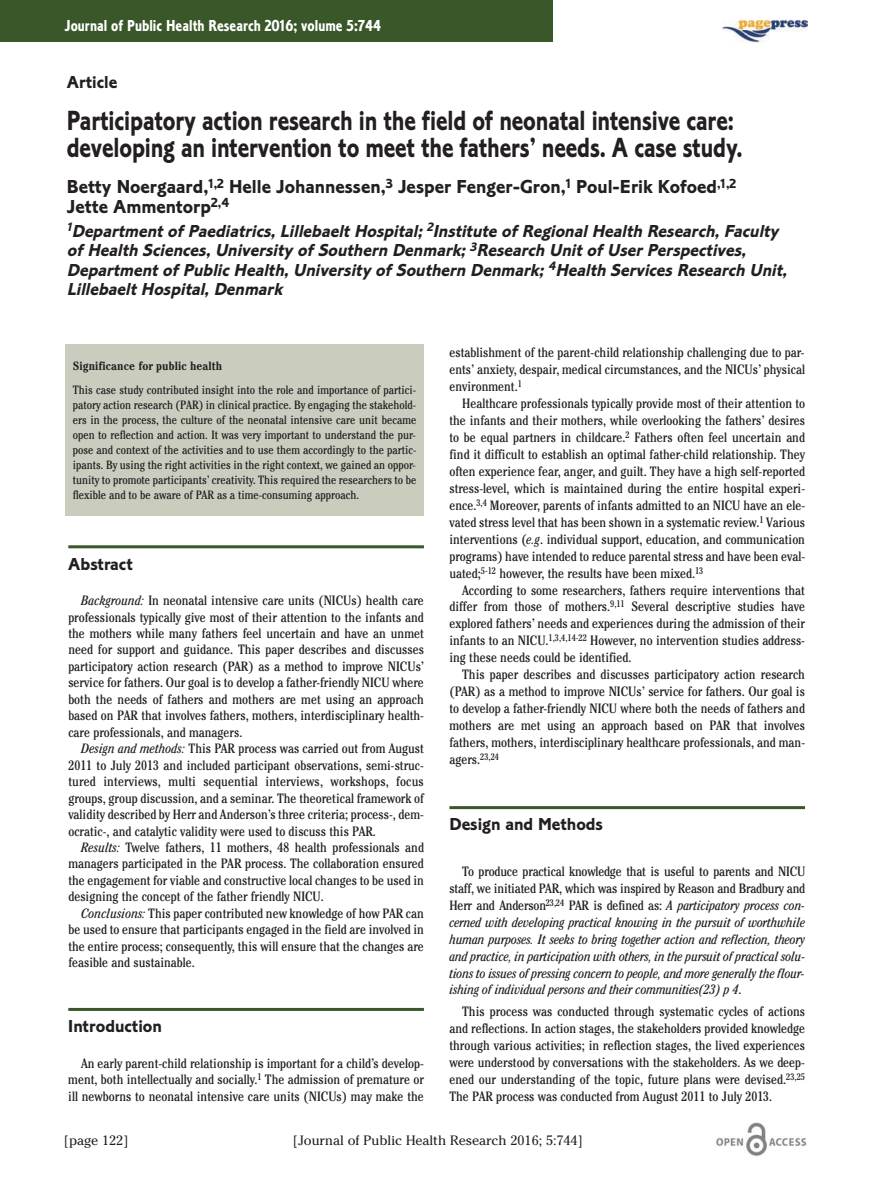
<style>
.page{position:relative;width:893px;height:1191px;background:#fff}
.page>*{position:absolute;margin:0;border:0;box-sizing:border-box;transform-origin:0 0}
.t1{font:28.8px/27px "Corinthian Bold Plain";letter-spacing:-.005em;color:#231f20;scale:.83 1}
.t2{font:19.5px/19.5px "Corinthian Bold Plain";color:#231f20}
.t3{font:italic 18px/19.5px "Corinthian Bold Plain";letter-spacing:-.01em;color:#231f20}
.t4{font:18px "Corinthian Bold Plain";color:#231f20}
.t5{font:16.5px "Corinthian Bold Condensed Plain";color:#fff}
.t6{font:condensed 13.5px/17px "Cheltenham";color:#231f20;text-align:justify}
.t7{font:italic condensed 13.5px/17px "Cheltenham";letter-spacing:-.015em;color:#231f20;text-align:justify}
.t8{font:13.5px "Cheltenham";color:#231f20}
.t9{font:condensed 12px/15px "Cheltenham";color:#231f20;text-align:justify}
.t10{font:700 condensed 12px "Cheltenham";color:#231f20}
.s1{font-style:italic}
.s2{font-style:normal}
</style>
<div class="page">
<div style="left:0;top:0;width:552px;height:41px;background:#395728"></div>
<img style="left:723px;top:19px;width:84px;height:24px">
<img style="left:716px;top:1123px;width:91px;height:34px">
<hr style="left:68px;top:545px;width:356px;height:3px;background:#395728">
<hr style="left:68px;top:1008px;width:356px;height:3px;background:#395728">
<hr style="left:449px;top:806px;width:356px;height:3px;background:#395728">
<div style="left:65px;top:344px;width:359px;height:171px;background:#cacdbe"></div>
<p class="t5" style="left:65px;top:20px;width:318px">Journal of Public Health Research 2016; volume 5:744</p>
<h3 class="t4" style="left:67px;top:76px;width:52px">Article</h3>
<h1 class="t1" style="left:67px;top:110px;width:816px">Participatory action research in the field of neonatal intensive care: developing an intervention to meet the fathers’ needs. A case study.</h1>
<h2 class="t2" style="left:67px;top:179px;width:671px">Betty Noergaard,<sup>1,2</sup> Helle Johannessen,<sup>3</sup> Jesper Fenger-Gron,<sup>1</sup> Poul-Erik Kofoed<sup>,1,2<br></sup>Jette Ammentorp<sup>2,4</sup></h2>
<p class="t3" style="left:67px;top:223px;width:725px"><sup>1</sup>Department of Paediatrics, Lillebaelt Hospital; <sup>2</sup>Institute of Regional Health Research, Faculty of Health Sciences, University of Southern Denmark; <sup>3</sup>Research Unit of User Perspectives, Department of Public Health, University of Southern Denmark; <sup>4</sup>Health Services Research Unit, Lillebaelt Hospital, Denmark</p>
<p class="t10" style="left:73px;top:362px;width:151px">Significance for public health</p>
<p class="t9" style="left:73px;top:383px;width:345px">This case study contributed insight into the role and importance of partici&shy;patory action research (PAR) in clinical practice. By engaging the stakehold&shy;ers in the process, the culture of the neonatal intensive care unit became open to reflection and action. It was very important to understand the pur&shy;pose and context of the activities and to use them accordingly to the partic&shy;ipants. By using the right activities in the right context, we gained an oppor&shy;tunity to promote participants’ creativity. This required the researchers to be flexible and to be aware of PAR as a time-consuming approach.</p>
<h3 class="t4" style="left:68px;top:557px;width:66px">Abstract</h3>
<p class="t6" style="left:68px;top:593px;width:357px;line-height:16.5px;text-indent:13px"><span class="s1">Background:</span> In neonatal intensive care units (NICUs) health care professionals typically give most of their attention to the infants and the mothers while many fathers feel uncertain and have an unmet need for support and guidance. This paper describes and discusses participatory action research (PAR) as a method to improve NICUs’ service for fathers. Our goal is to develop a father-friendly NICU where both the needs of fathers and mothers are met using an approach based on PAR that involves fathers, mothers, interdisciplinary health&shy;care professionals, and managers.</p>
<p class="t6" style="left:68px;top:741px;width:357px;line-height:16.5px;text-indent:13px"><span class="s1">Design and methods:</span> This PAR process was carried out from August 2011 to July 2013 and included participant observations, semi-struc&shy;tured interviews, multi sequential interviews, workshops, focus groups, group discussion, and a seminar. The theoretical framework of validity described by Herr and Anderson’s three criteria; process-, dem&shy;ocratic-, and catalytic validity were used to discuss this PAR.</p>
<p class="t6" style="left:68px;top:840px;width:357px;line-height:16.5px;text-indent:13px"><span class="s1">Results:</span> Twelve fathers, 11 mothers, 48 health professionals and managers participated in the PAR process. The collaboration ensured the engagement for viable and constructive local changes to be used in designing the concept of the father friendly NICU.</p>
<p class="t6" style="left:68px;top:906px;width:357px;line-height:16.5px;text-indent:13px"><span class="s1">Conclusions:</span> This paper contributed new knowledge of how PAR can be used to ensure that participants engaged in the field are involved in the entire process; consequently, this will ensure that the changes are feasible and sustainable.</p>
<h3 class="t4" style="left:68px;top:1020px;width:95px">Introduction</h3>
<p class="t6" style="left:68px;top:1056px;width:357px;line-height:16.5px;text-indent:13px">An early parent-child relationship is important for a child’s develop&shy;ment, both intellectually and socially.<sup>1</sup> The admission of premature or ill newborns to neonatal intensive care units (NICUs) may make the</p>
<p class="t6" style="left:449px;top:345px;width:357px">establishment of the parent-child relationship challenging due to par&shy;ents’ anxiety, despair, medical circumstances, and the NICUs’ physical environment.<sup>1</sup></p>
<p class="t6" style="left:449px;top:396px;width:357px;text-indent:13px">Healthcare professionals typically provide most of their attention to the infants and their mothers, while overlooking the fathers’ desires to be equal partners in childcare.<sup>2</sup> Fathers often feel uncertain and find it difficult to establish an optimal father-child relationship. They often experience fear, anger, and guilt. They have a high self-reported stress-level, which is maintained during the entire hospital experi&shy;ence.<sup>3,4</sup> Moreover, parents of infants admitted to an NICU have an ele&shy;vated stress level that has been shown in a systematic review.<sup>1</sup> Various interventions (<span class="s1">e.g</span>. individual support, education, and communication programs) have intended to reduce parental stress and have been eval&shy;uated;<sup>5-12</sup> however, the results have been mixed.<sup>13</sup></p>
<p class="t6" style="left:449px;top:582px;width:357px;text-indent:13px">According to some researchers, fathers require interventions that differ from those of mothers.<sup>9,11</sup> Several descriptive studies have explored fathers’ needs and experiences during the admission of their infants to an NICU.<sup>1,3,4,14-22</sup> However, no intervention studies address&shy;ing these needs could be identified.</p>
<p class="t6" style="left:449px;top:667px;width:357px;text-indent:13px">This paper describes and discusses participatory action research (PAR) as a method to improve NICUs’ service for fathers. Our goal is to develop a father-friendly NICU where both the needs of fathers and mothers are met using an approach based on PAR that involves fathers, mothers, interdisciplinary healthcare professionals, and man&shy;agers.<sup>23,24</sup></p>
<h3 class="t4" style="left:449px;top:818px;width:155px">Design and Methods</h3>
<p class="t7" style="left:449px;top:864px;width:357px;text-indent:13px"><span class="s2">To produce practical knowledge that is useful to parents and NICU staff, we initiated PAR, which was inspired by Reason and Bradbury and Herr and Anderson</span><sup>23,24</sup> <span class="s2">PAR is defined as:</span> A participatory process con&shy;cerned with developing practical knowing in the pursuit of worthwhile human purposes. It seeks to bring together action and reflection, theory and practice, in participation with others, in the pursuit of practical solu&shy;tions to issues of pressing concern to people, and more generally the flour&shy;ishing of individual persons and their communities(23) p 4<span class="s2">.</span></p>
<p class="t6" style="left:449px;top:1004px;width:357px;text-indent:13px">This process was conducted through systematic cycles of actions and reflections. In action stages, the stakeholders provided knowledge through various activities; in reflection stages, the lived experiences were understood by conversations with the stakeholders. As we deep&shy;ened our understanding of the topic, future plans were devised.<sup>23,25<br></sup>The PAR process was conducted from August 2011 to July 2013.</p>
<p class="t8" style="left:64px;top:1132px;width:66px">[page 122]</p>
<p class="t8" style="left:293px;top:1132px;width:292px">[Journal of Public Health Research 2016; 5:744]</p>
</div>
